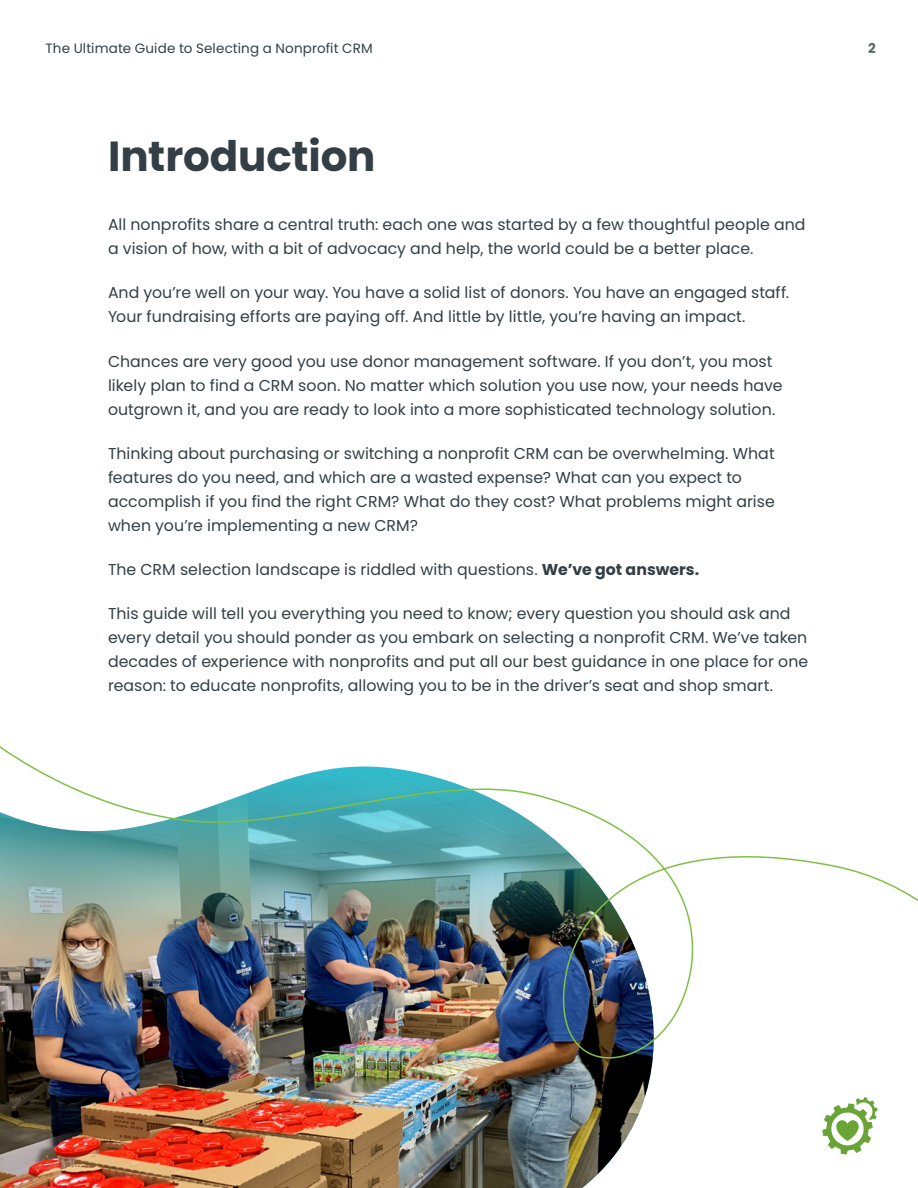
<style>
.page{position:relative;width:918px;height:1188px;background:#fff}
.page>*{position:absolute;margin:0;border:0;box-sizing:border-box;transform-origin:0 0}
.t1{font:700 42px "Poppins";letter-spacing:-.005em;color:#333f45}
.t2{font:15.75px/24px "Poppins";letter-spacing:.005em;color:#333f45}
.t3{font:13.5px "Poppins";letter-spacing:.01em;color:#333f45}
.t4{font:700 13.5px "Poppins";color:#5c656a}
.s1{font-weight:700}
</style>
<div class="page">
<img style="left:0;top:1083px;width:649px;height:105px">
<img style="left:0;top:746px;width:918px;height:337px">
<svg style="left:822px;top:1097px;width:56px;height:58px"></svg>
<p class="t3" style="left:46px;top:40px;width:329px">The Ultimate Guide to Selecting a Nonprofit CRM</p>
<p class="t4" style="left:868px;top:40px;width:9px">2</p>
<h2 class="t1" style="left:108px;top:132px;width:269px">Introduction</h2>
<p class="t2" style="left:108px;top:213px;width:699px">All nonprofits share a central truth: each one was started by a few thoughtful people and a vision of how, with a bit of advocacy and help, the world could be a better place.</p>
<p class="t2" style="left:108px;top:281px;width:683px">And you’re well on your way. You have a solid list of donors. You have an engaged staff.<br>Your fundraising efforts are paying off. And little by little, you’re having an impact.</p>
<p class="t2" style="left:108px;top:349px;width:676px">Chances are very good you use donor management software. If you don’t, you most likely plan to find a CRM soon. No matter which solution you use now, your needs have outgrown it, and you are ready to look into a more sophisticated technology solution.</p>
<p class="t2" style="left:108px;top:441px;width:668px">Thinking about purchasing or switching a nonprofit CRM can be overwhelming. What features do you need, and which are a wasted expense? What can you expect to accomplish if you find the right CRM? What do they cost? What problems might arise when you’re implementing a new CRM?</p>
<p class="t2" style="left:108px;top:558px;width:593px">The CRM selection landscape is riddled with questions. <span class="s1">We’ve got answers.</span></p>
<p class="t2" style="left:108px;top:602px;width:702px">This guide will tell you everything you need to know; every question you should ask and every detail you should ponder as you embark on selecting a nonprofit CRM. We’ve taken decades of experience with nonprofits and put all our best guidance in one place for one reason: to educate nonprofits, allowing you to be in the driver’s seat and shop smart.</p>
</div>
